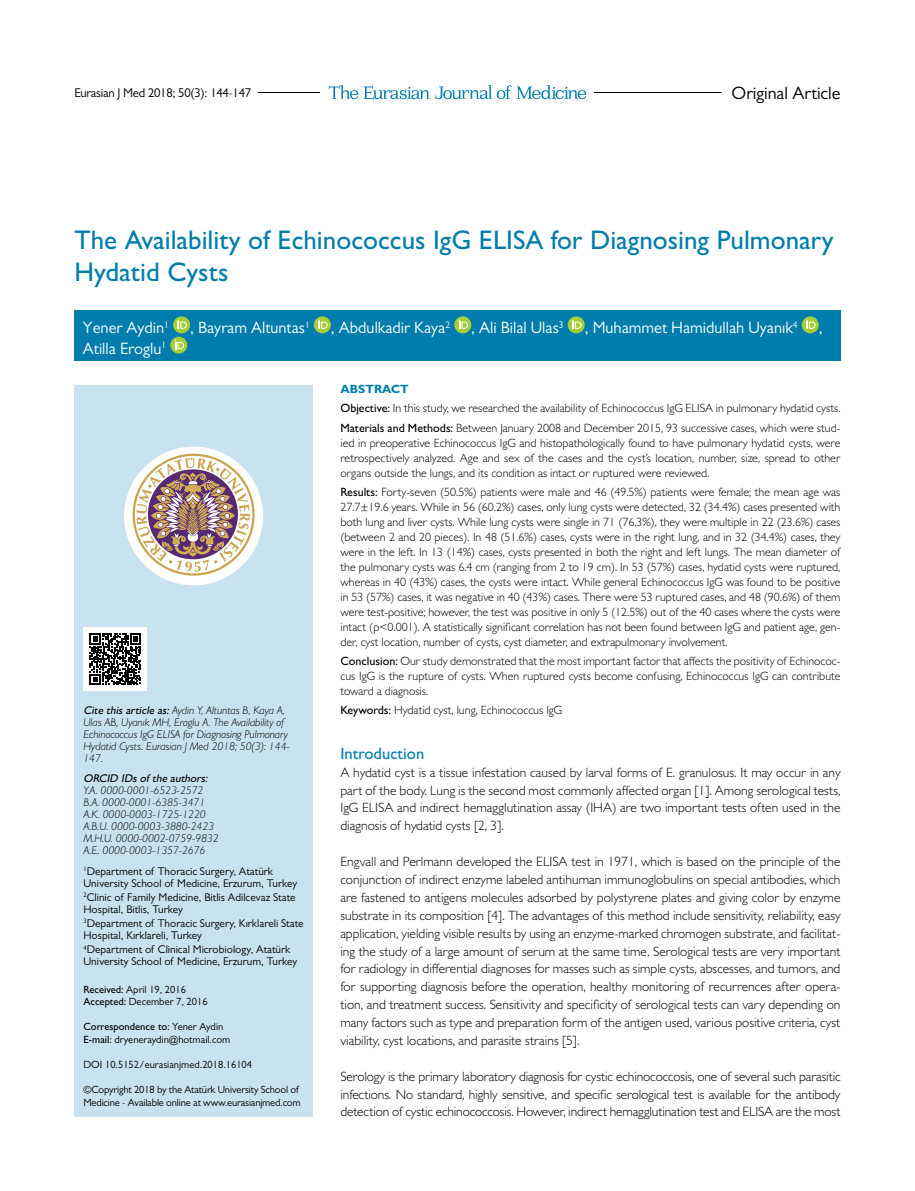
<style>
.page{position:relative;width:915px;height:1191px;background:#fff}
.page>*{position:absolute;margin:0;border:0;box-sizing:border-box;transform-origin:0 0}
.t1{font:500 27px/32.4px "Gill Sans MT Pro";color:#007dac}
.t2{font:18px "Gill Sans MT Pro";color:#000}
.t3{font:16.5px "Gill Sans MT Pro";color:#fff}
.t4{font:500 16.5px "Gill Sans MT Pro";color:#007dac}
.t5{font:300 13.5px/17.9px "Gill Sans MT Pro";color:#000;text-align:justify}
.t6{font:12.75px "Gill Sans MT Pro";letter-spacing:-.02em;color:#000}
.t7{font:300 12px/15px "Gill Sans MT Pro";color:#000;text-align:justify}
.t8{font:italic 300 11.25px/12px "Gill Sans MT Pro";color:#000}
.t9{font:11.25px/12px "Gill Sans MT Pro";color:#000}
.t10{font:italic 500 11.25px "Gill Sans MT Pro";color:#000}
.t11{font:10.5px/12.6px "Gill Sans MT Pro";letter-spacing:-.015em;color:#000}
.s1{font-weight:500}
.s2{font-weight:700;color:#007dac}
</style>
<div class="page">
<div style="left:74px;top:385px;width:239px;height:731px;background:#c9e2ef"></div>
<hr style="left:258px;top:92px;width:463px;height:1px;background:#000">
<div style="left:320px;top:80px;width:273px;height:25px;background:#fff"></div>
<svg style="left:328px;top:85px;width:101px;height:15px"></svg>
<svg style="left:435px;top:85px;width:151px;height:14px"></svg>
<div style="left:83px;top:627px;width:64px;height:64px;background:#fff"></div>
<svg style="left:90px;top:633px;width:51px;height:52px"></svg>
<div style="left:124px;top:446px;width:139px;height:139px;background:#fff;border-radius:50%"></div>
<svg style="left:132px;top:454px;width:122px;height:121px"></svg>
<div style="left:74px;top:310px;width:766px;height:50px;background:#007dac"></div>
<div style="left:173px;top:316px;width:17px;height:17px;background:#a6ce39;border-radius:50%"></div>
<svg style="left:177px;top:319px;width:10px;height:10px"></svg>
<div style="left:314px;top:316px;width:17px;height:17px;background:#a6ce39;border-radius:50%"></div>
<svg style="left:318px;top:319px;width:9px;height:10px"></svg>
<div style="left:454px;top:316px;width:17px;height:17px;background:#a6ce39;border-radius:50%"></div>
<svg style="left:458px;top:319px;width:10px;height:10px"></svg>
<svg style="left:567px;top:316px;width:17px;height:17px"></svg>
<svg style="left:572px;top:319px;width:9px;height:10px"></svg>
<svg style="left:801px;top:316px;width:17px;height:17px"></svg>
<svg style="left:806px;top:319px;width:9px;height:10px"></svg>
<svg style="left:170px;top:337px;width:17px;height:17px"></svg>
<svg style="left:175px;top:340px;width:9px;height:9px"></svg>
<p class="t6" style="left:74px;top:85px;width:178px">Eurasian J Med 2018; 50(3): 144-147</p>
<h2 class="t2" style="left:731px;top:82px;width:110px">Original Article</h2>
<h1 class="t1" style="left:74px;top:223px;width:760px">The Availability of Echinococcus IgG ELISA for Diagnosing Pulmonary<br>Hydatid Cysts</h1>
<h3 class="t3" style="left:83px;top:318px;width:87px">Yener Aydin<sup>1</sup></h3>
<h3 class="t3" style="left:190px;top:318px;width:121px">, Bayram Altuntas<sup>1</sup></h3>
<h3 class="t3" style="left:331px;top:318px;width:121px">, Abdulkadir Kaya<sup>2</sup></h3>
<h3 class="t3" style="left:471px;top:318px;width:94px">, Ali Bilal Ulas<sup>3</sup></h3>
<h3 class="t3" style="left:584px;top:318px;width:214px">, Muhammet Hamidullah Uyanık<sup>4</sup></h3>
<h3 class="t3" style="left:818px;top:318px;width:5px">,</h3>
<h3 class="t3" style="left:83px;top:338px;width:85px">Atilla Eroglu<sup>1</sup></h3>
<p class="t8" style="left:83px;top:704px;width:207px"><span class="s1">Cite this article as:</span>Aydin Y, Altuntas B, Kaya A, Ulas AB, Uyanık MH, Eroglu A. The Availability of Echinococcus IgG ELISA for Diagnosing Pulmonary Hydatid Cysts. Eurasian J Med 2018; 50(3): 144- 147.</p>
<p class="t10" style="left:83px;top:772px;width:128px">ORCID IDs of the authors:</p>
<p class="t8" style="left:83px;top:784px;width:137px">Y.A. 0000-0001-6523-2572<br>B.A. 0000-0001-6385-3471<br>A.K. 0000-0003-1725-1220<br>A.B.U. 0000-0003-3880-2423<br>M.H.U. 0000-0002-0759-9832<br>A.E. 0000-0003-1357-2676</p>
<p class="t9" style="left:83px;top:865px;width:215px"><sup>1</sup>Department of Thoracic Surgery, Atatürk<br>University School of Medicine, Erzurum, Turkey</p>
<p class="t9" style="left:83px;top:891px;width:214px"><sup>2</sup>Clinic of Family Medicine, Bitlis Adilcevaz State<br>Hospital, Bitlis, Turkey</p>
<p class="t9" style="left:83px;top:917px;width:222px"><sup>3</sup>Department of Thoracic Surgery, Kırklareli State<br>Hospital, Kırklareli, Turkey</p>
<p class="t9" style="left:83px;top:943px;width:215px"><sup>4</sup>Department of Clinical Microbiology, Atatürk<br>University School of Medicine, Erzurum, Turkey</p>
<p class="t11" style="left:83px;top:982px;width:126px"><span class="s1">Received:</span> April 19, 2016<br><span class="s1">Accepted:</span> December 7, 2016</p>
<p class="t11" style="left:83px;top:1020px;width:148px"><span class="s1">Correspondence to:</span> Yener Aydin<br><span class="s1">E-mail:</span> dryeneraydin@hotmail.com</p>
<p class="t11" style="left:83px;top:1058px;width:170px">DOI 10.5152/eurasianjmed.2018.16104</p>
<p class="t11" style="left:83px;top:1083px;width:219px">©Copyright 2018 by the Atatürk University School of<br>Medicine - Available online at www.eurasianjmed.com</p>
<p class="t7" style="left:340px;top:379px;width:501px;line-height:19.2px;text-align:left"><span class="s2">ABSTRACT<br></span><span class="s1">Objective:</span> In this study, we researched the availability of Echinococcus IgG ELISA in pulmonary hydatid cysts.<br><span class="s1">Materials and Methods:</span> Between January 2008 and December 2015, 93 successive cases, which were stud-</p>
<p class="t7" style="left:340px;top:435px;width:501px">ied in preoperative Echinococcus IgG and histopathologically found to have pulmonary hydatid cysts, were retrospectively analyzed. Age and sex of the cases and the cyst’s location, number, size, spread to other organs outside the lungs, and its condition as intact or ruptured were reviewed.</p>
<p class="t7" style="left:340px;top:484px;width:501px"><span class="s1">Results:</span> Forty-seven (50.5%) patients were male and 46 (49.5%) patients were female; the mean age was 27.7±19.6 years. While in 56 (60.2%) cases, only lung cysts were detected, 32 (34.4%) cases presented with both lung and liver cysts. While lung cysts were single in 71 (76.3%), they were multiple in 22 (23.6%) cases (between 2 and 20 pieces). In 48 (51.6%) cases, cysts were in the right lung, and in 32 (34.4%) cases, they were in the left. In 13 (14%) cases, cysts presented in both the right and left lungs. The mean diameter of the pulmonary cysts was 6.4 cm (ranging from 2 to 19 cm). In 53 (57%) cases, hydatid cysts were ruptured, whereas in 40 (43%) cases, the cysts were intact. While general Echinococcus IgG was found to be positive in 53 (57%) cases, it was negative in 40 (43%) cases. There were 53 ruptured cases, and 48 (90.6%) of them were test-positive; however, the test was positive in only 5 (12.5%) out of the 40 cases where the cysts were intact (p&lt;0.001). A statistically significant correlation has not been found between IgG and patient age, gen&shy;der, cyst location, number of cysts, cyst diameter, and extrapulmonary involvement.</p>
<p class="t7" style="left:340px;top:653px;width:501px"><span class="s1">Conclusion:</span> Our study demonstrated that the most important factor that affects the positivity of Echinococ&shy;cus IgG is the rupture of cysts. When ruptured cysts become confusing, Echinococcus IgG can contribute toward a diagnosis.</p>
<p class="t7" style="left:340px;top:702px;width:223px"><span class="s1">Keywords:</span> Hydatid cyst, lung, Echinococcus IgG</p>
<h3 class="t4" style="left:340px;top:743px;width:85px">Introduction</h3>
<p class="t5" style="left:340px;top:763px;width:501px">A hydatid cyst is a tissue infestation caused by larval forms of E. granulosus. It may occur in any part of the body. Lung is the second most commonly affected organ [1]. Among serological tests, IgG ELISA and indirect hemagglutination assay (IHA) are two important tests often used in the diagnosis of hydatid cysts [2, 3].</p>
<p class="t5" style="left:340px;top:852px;width:501px">Engvall and Perlmann developed the ELISA test in 1971, which is based on the principle of the conjunction of indirect enzyme labeled antihuman immunoglobulins on special antibodies, which are fastened to antigens molecules adsorbed by polystyrene plates and giving color by enzyme substrate in its composition [4]. The advantages of this method include sensitivity, reliability, easy application, yielding visible results by using an enzyme-marked chromogen substrate, and facilitat&shy;ing the study of a large amount of serum at the same time. Serological tests are very important for radiology in differential diagnoses for masses such as simple cysts, abscesses, and tumors, and for supporting diagnosis before the operation, healthy monitoring of recurrences after opera&shy;tion, and treatment success. Sensitivity and specificity of serological tests can vary depending on many factors such as type and preparation form of the antigen used, various positive criteria, cyst viability, cyst locations, and parasite strains [5].</p>
<p class="t5" style="left:340px;top:1067px;width:501px">Serology is the primary laboratory diagnosis for cystic echinococcosis, one of several such parasitic infections. No standard, highly sensitive, and specific serological test is available for the antibody detection of cystic echinococcosis. However, indirect hemagglutination test and ELISA are the most</p>
</div>
